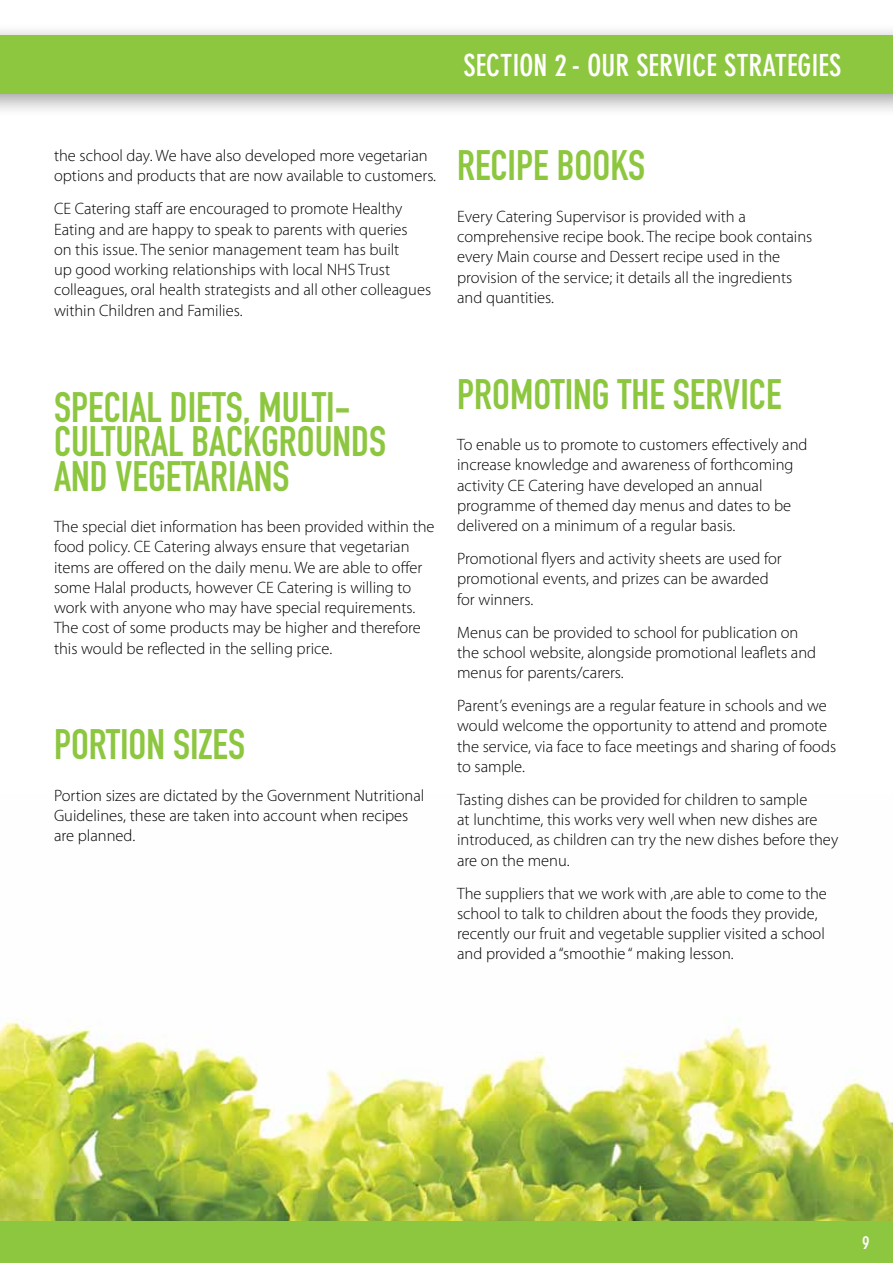
<style>
.page{position:relative;width:893px;height:1263px;background:#fff}
.page>*{position:absolute;margin:0;border:0;box-sizing:border-box;transform-origin:0 0}
.t1{font:42px/34.5px "DIN Engschrift";color:#8dc63f}
.t2{font:700 condensed 30px "DIN Neuzeit Grotesk";color:#fff}
.t3{font:700 condensed 18px "DIN Neuzeit Grotesk";color:#fff}
.t4{font:300 16.5px/20.2px "Myriad Pro";color:#000}
</style>
<div class="page">
<div style="left:0;top:23px;width:893px;height:95px;background:#000;opacity:.4"></div>
<div style="left:0;top:35px;width:893px;height:59px;background:#8dc63f"></div>
<img style="left:0;top:1017px;width:893px;height:205px">
<div style="left:0;top:1222px;width:893px;height:41px;background:#8dc63f"></div>
<h2 class="t2" style="left:463px;top:48px;width:25px">SECTION</h2>
<h2 class="t2" style="left:555px;top:48px;width:195px">2 - OUR SERVICE STRATEGIES</h2>
<p class="t4" style="left:54px;top:145px;width:384px">the school day. We have also developed more vegetarian options and products that are now available to customers.</p>
<p class="t4" style="left:54px;top:199px;width:379px">CE Catering staff are encouraged to promote Healthy Eating and are happy to speak to parents with queries<br>on this issue. The senior management team has built<br>up good working relationships with local NHS Trust colleagues, oral health strategists and all other colleagues within Children and Families.</p>
<h1 class="t1" style="left:457px;top:149px;width:136px">RECIPE BOOKS</h1>
<p class="t4" style="left:457px;top:206px;width:357px">Every Catering Supervisor is provided with a comprehensive recipe book. The recipe book contains every Main course and Dessert recipe used in the provision of the service; it details all the ingredients and quantities.</p>
<h1 class="t1" style="left:54px;top:390px;width:331px">SPECIAL DIETS, MULTI-<br>CULTURAL BACKGROUNDS<br>AND VEGETARIANS</h1>
<p class="t4" style="left:54px;top:516px;width:382px">The special diet information has been provided within the food policy. CE Catering always ensure that vegetarian items are offered on the daily menu. We are able to offer some Halal products, however CE Catering is willing to work with anyone who may have special requirements.<br>The cost of some products may be higher and therefore this would be reflected in the selling price.</p>
<h1 class="t1" style="left:54px;top:728px;width:175px">PORTION SIZES</h1>
<p class="t4" style="left:54px;top:785px;width:372px">Portion sizes are dictated by the Government Nutritional<br>Guidelines, these are taken into account when recipes are planned.</p>
<h1 class="t1" style="left:457px;top:377px;width:308px">PROMOTING THE SERVICE</h1>
<p class="t4" style="left:457px;top:434px;width:352px">To enable us to promote to customers effectively and increase knowledge and awareness of forthcoming activity CE Catering have developed an annual programme of themed day menus and dates to be delivered on a minimum of a regular basis.</p>
<p class="t4" style="left:457px;top:548px;width:326px">Promotional flyers and activity sheets are used for promotional events, and prizes can be awarded for winners.</p>
<p class="t4" style="left:457px;top:622px;width:360px">Menus can be provided to school for publication on the school website, alongside promotional leaflets and menus for parents/carers.</p>
<p class="t4" style="left:457px;top:695px;width:381px">Parent’s evenings are a regular feature in schools and we would welcome the opportunity to attend and promote the service, via face to face meetings and sharing of foods to sample.</p>
<p class="t4" style="left:457px;top:789px;width:383px">Tasting dishes can be provided for children to sample<br>at lunchtime, this works very well when new dishes are introduced, as children can try the new dishes before they are on the menu.</p>
<p class="t4" style="left:457px;top:883px;width:371px">The suppliers that we work with ,are able to come to the school to talk to children about the foods they provide, recently our fruit and vegetable supplier visited a school and provided a “smoothie “ making lesson.</p>
<p class="t3" style="left:862px;top:1232px;width:9px">9</p>
</div>
